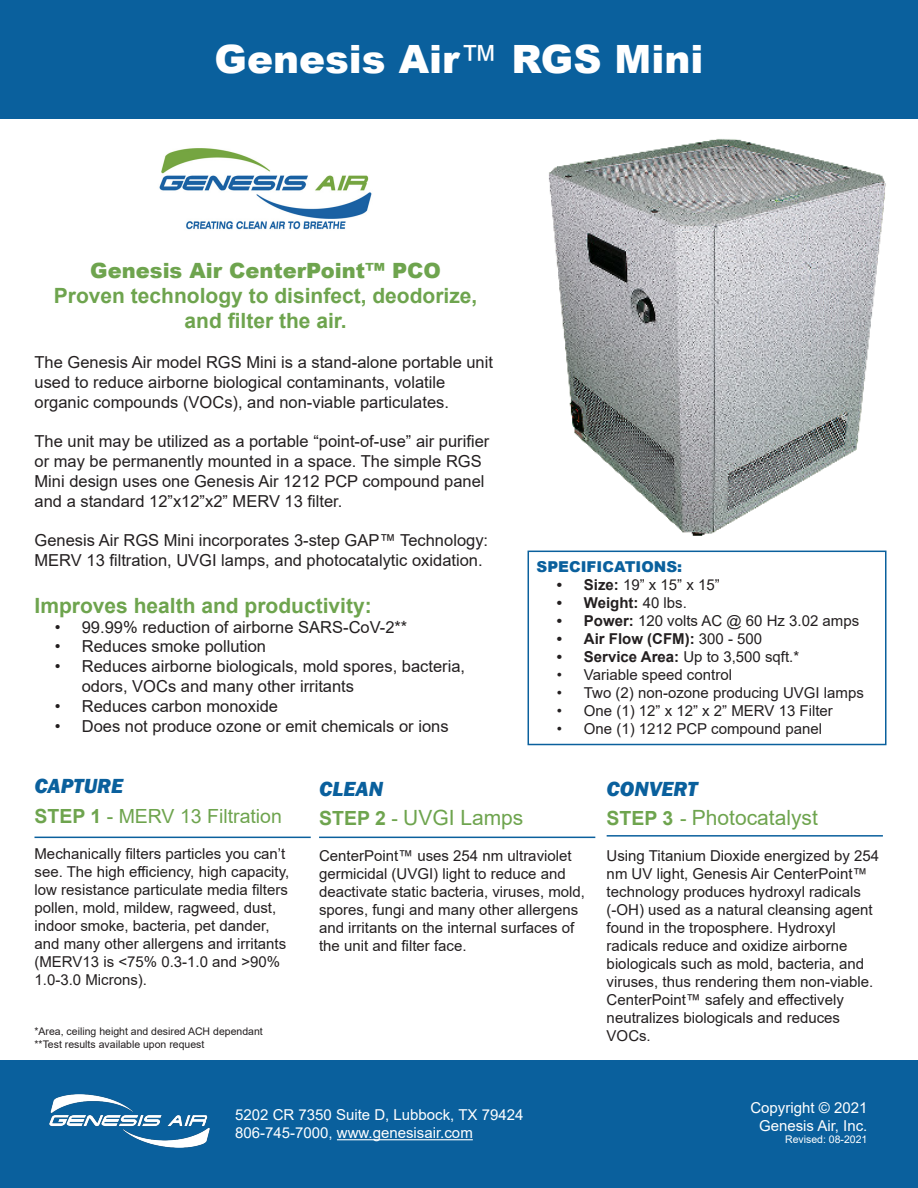
<style>
.page{position:relative;width:918px;height:1188px;background:#fff}
.page>*{position:absolute;margin:0;border:0;box-sizing:border-box;transform-origin:0 0}
.t1{font:900 39px "Arial";color:#fff}
.t2{font:700 21px/25.2px "Arial";color:#6ea44e;text-align:center}
.t3{font:21px "Arial";color:#6ea44e}
.t4{font:900 21px "Arial";color:#6ea44e}
.t5{font:italic 800 21px "Franklin Gothic";color:#0a609d}
.t6{font:19.5px "Arial";color:#6ea44e}
.t7{font:16.5px/19.8px "Arial";color:#231f20}
.t8{font:15px/18px "Arial";color:#231f20}
.t9{font:15px "Arial";color:#fff}
.t10{font:700 15px "Arial";color:#231f20}
.t11{font:900 15px "Arial";color:#0a609d}
.t12{font:10.5px "Arial";color:#231f20}
.t13{font:10.5px "Arial";color:#fff}
.s1{font-weight:400}
.s2{font-weight:700}
.s3{font-weight:700;font-size:19.5px}
.s4{font-size:19.5px}
</style>
<div class="page">
<div style="left:0;top:1061px;width:918px;height:127px;background:#0a609d"></div>
<div style="left:0;top:0;width:918px;height:118px;background:#0a609d"></div>
<img style="left:50px;top:1094px;width:160px;height:54px">
<img style="left:548px;top:139px;width:338px;height:397px">
<img style="left:159px;top:148px;width:213px;height:82px">
<hr style="left:337px;top:1139px;width:136px;height:1px;background:#fff">
<hr style="left:34px;top:837px;width:277px;height:1px;background:#0a609d">
<hr style="left:319px;top:837px;width:276px;height:1px;background:#0a609d">
<hr style="left:607px;top:835px;width:276px;height:2px;background:#0a609d">
<div style="left:528px;top:551px;width:358px;height:194px;border:2px solid #0a609d"></div>
<p class="t1" style="left:215px;top:31px;width:490px">Genesis Air<span class="s1">™</span> RGS Mini</p>
<p class="t4" style="left:90px;top:255px;width:352px">Genesis Air CenterPoint™ PCO</p>
<p class="t2" style="left:54px;top:284px;width:425px">Proven technology to disinfect, deodorize, and filter the air.</p>
<p class="t7" style="left:35px;top:352px;width:460px">The Genesis Air model RGS Mini is a stand-alone portable unit used to reduce airborne biological contaminants, volatile</p>
<p class="t7" style="left:35px;top:392px;width:416px">organic compounds (VOCs), and non-viable particulates.</p>
<p class="t7" style="left:35px;top:431px;width:456px">The unit may be utilized as a portable “point-of-use” air purifier or may be permanently mounted in a space. The simple RGS Mini design uses one Genesis Air 1212 PCP compound panel and a standard 12”x12”x2” MERV 13 filter.</p>
<p class="t7" style="left:35px;top:530px;width:455px">Genesis Air RGS Mini incorporates 3-step GAP™ Technology:<br>MERV 13 filtration, UVGI lamps, and photocatalytic oxidation.</p>
<p class="t2" style="left:35px;top:593px;width:339px">Improves health and productivity:</p>
<p class="t7" style="left:55px;top:617px;width:354px">• 99.99% reduction of airborne SARS-CoV-2**</p>
<p class="t7" style="left:55px;top:637px;width:213px">• Reduces smoke pollution</p>
<p class="t7" style="left:82px;top:656px;width:385px;text-indent:-27px">• Reduces airborne biologicals, mold spores, bacteria, odors, VOCs and many other irritants</p>
<p class="t7" style="left:55px;top:696px;width:225px">• Reduces carbon monoxide</p>
<p class="t7" style="left:55px;top:716px;width:395px">• Does not produce ozone or emit chemicals or ions</p>
<p class="t11" style="left:537px;top:555px;width:147px">SPECIFICATIONS:</p>
<p class="t8" style="left:557px;top:575px;width:164px"><span class="s2">• Size:</span> 19” x 15” x 15”</p>
<p class="t10" style="left:557px;top:592px;width:132px">• Weight: <span class="s1">40 lbs.</span></p>
<p class="t8" style="left:557px;top:611px;width:304px"><span class="s2">• Power:</span> 120 volts AC @ 60 Hz 3.02 amps</p>
<p class="t10" style="left:557px;top:628px;width:207px">• Air Flow (CFM): <span class="s1">300 - 500</span></p>
<p class="t8" style="left:557px;top:647px;width:244px"><span class="s2">• Service Area:</span> Up to 3,500 sqft.*</p>
<p class="t8" style="left:557px;top:665px;width:177px">• Variable speed control</p>
<p class="t8" style="left:557px;top:683px;width:309px">• Two (2) non-ozone producing UVGI lamps</p>
<p class="t8" style="left:557px;top:701px;width:277px">• One (1) 12” x 12” x 2” MERV 13 Filter</p>
<p class="t8" style="left:557px;top:719px;width:267px">• One (1) 1212 PCP compound panel</p>
<p class="t5" style="left:34px;top:772px;width:90px">CAPTURE</p>
<p class="t5" style="left:319px;top:775px;width:65px">CLEAN</p>
<p class="t5" style="left:607px;top:775px;width:93px">CONVERT</p>
<p class="t6" style="left:34px;top:803px;width:249px"><span class="s2">STEP 1</span> - MERV 13 Filtration</p>
<p class="t8" style="left:34px;top:844px;width:256px">Mechanically filters particles you can’t see. The high efficiency, high capacity, low resistance particulate media filters pollen, mold, mildew, ragweed, dust, indoor smoke, bacteria, pet dander, and many other allergens and irritants (MERV13 is &lt;75% 0.3-1.0 and &gt;90% 1.0-3.0 Microns).</p>
<p class="t12" style="left:35px;top:1024px;width:230px">*Area, ceiling height and desired ACH dependant</p>
<p class="t12" style="left:35px;top:1037px;width:171px">**Test results available upon request</p>
<p class="t3" style="left:319px;top:803px;width:206px"><span class="s3">STEP 2</span> <span class="s4">-</span> UVGI Lamps</p>
<p class="t8" style="left:319px;top:847px;width:267px">CenterPoint™ uses 254 nm ultraviolet germicidal (UVGI) light to reduce and deactivate static bacteria, viruses, mold, spores, fungi and many other allergens and irritants on the internal surfaces of the unit and filter face.</p>
<p class="t9" style="left:235px;top:1105px;width:290px">5202 CR 7350 Suite D, Lubbock, TX 79424</p>
<p class="t9" style="left:235px;top:1123px;width:239px">806-745-7000, www.genesisair.com</p>
<p class="t3" style="left:607px;top:803px;width:213px"><span class="s3">STEP 3</span> <span class="s4">-</span> Photocatalyst</p>
<p class="t8" style="left:607px;top:847px;width:274px">Using Titanium Dioxide energized by 254 nm UV light, Genesis Air CenterPoint™ technology produces hydroxyl radicals (-OH) used as a natural cleansing agent found in the troposphere. Hydroxyl</p>
<p class="t8" style="left:607px;top:937px;width:268px">radicals reduce and oxidize airborne biologicals such as mold, bacteria, and viruses, thus rendering them non-viable.<br>CenterPoint™ safely and effectively</p>
<p class="t8" style="left:607px;top:1009px;width:235px">neutralizes biologicals and reduces<br>VOCs.</p>
<p class="t9" style="left:750px;top:1097px;width:118px">Copyright © 2021</p>
<p class="t9" style="left:759px;top:1115px;width:110px">Genesis Air, Inc.</p>
<p class="t13" style="left:785px;top:1133px;width:84px">Revised: 08-2021</p>
</div>
